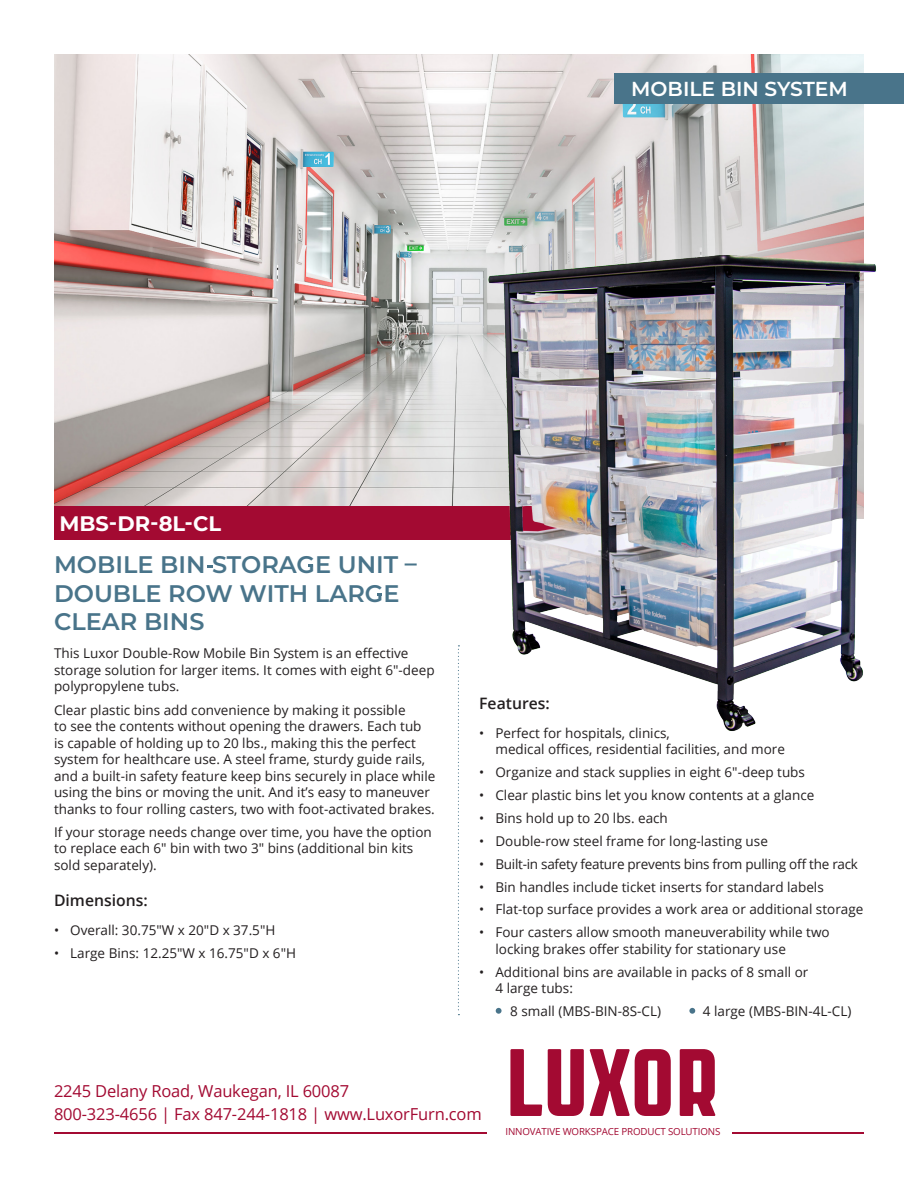
<style>
.page{position:relative;width:918px;height:1188px;background:#fff}
.page>*{position:absolute;margin:0;border:0;box-sizing:border-box;transform-origin:0 0}
.Cover_Headline_-_Col{font:600 24px/28.5px "Montserrat";color:#49748a}
.Small_Headline_cover{font:700 21px "Montserrat";color:#fff}
.Category_Bar_Headlin{font:600 20.25px "Montserrat";color:#fff}
.Footer_Contact_info{font:16.5px "Open Sans";letter-spacing:-.01em;color:#a30a32}
.Description_Text{font:600 15.75px "Open Sans";color:#231f20}
.Description_Text-2{font:13.5px/16.5px "Open Sans";color:#231f20}
.Description_Text-3{font:13.5px "Open Sans";letter-spacing:-.02em;color:#231f20}
.t1{font:9.75px "Open Sans";letter-spacing:-.015em;color:#a30a32}
</style>
<div class="page">
<img style="left:54px;top:54px;width:810px;height:452px">
<svg style="left:458px;top:755px;width:1px;height:260px"></svg>
<div style="left:54px;top:506px;width:673px;height:33px;background:#a30a32"></div>
<svg style="left:510px;top:1049px;width:32px;height:67px"></svg>
<svg style="left:548px;top:1049px;width:36px;height:67px"></svg>
<svg style="left:590px;top:1049px;width:81px;height:67px"></svg>
<svg style="left:680px;top:1049px;width:36px;height:67px"></svg>
<hr style="left:54px;top:1133px;width:432px;height:1px;background:#a30a32">
<hr style="left:732px;top:1133px;width:132px;height:1px;background:#a30a32">
<svg style="left:207px;top:565px;width:6px;height:3px"></svg>
<div style="left:614px;top:73px;width:290px;height:31px;background:#49748a"></div>
<svg style="left:496px;top:1008px;width:6px;height:6px"></svg>
<svg style="left:689px;top:1008px;width:6px;height:6px"></svg>
<img style="left:447px;top:219px;width:429px;height:536px">
<svg style="left:377px;top:593px;width:5px;height:3px"></svg>
<p class="Category_Bar_Headlin" style="left:631px;top:74px;width:218px">MOBILE BIN SYSTEM</p>
<p class="Small_Headline_cover" style="left:59px;top:508px;width:163px">MBS-DR-8L-CL</p>
<p class="Cover_Headline_-_Col" style="left:54px;top:550px;width:364px">MOBILE BIN STORAGE UNIT –<br>DOUBLE ROW WITH LARGE<br>CLEAR BINS</p>
<p class="Description_Text-2" style="left:54px;top:645px;width:382px">This Luxor Double-Row Mobile Bin System is an effective storage solution for larger items. It comes with eight 6"-deep polypropylene tubs.</p>
<p class="Description_Text-2" style="left:54px;top:701px;width:383px">Clear plastic bins add convenience by making it possible<br>to see the contents without opening the drawers. Each tub<br>is capable of holding up to 20 lbs., making this the perfect system for healthcare use. A steel frame, sturdy guide rails, and a built-in safety feature keep bins securely in place while using the bins or moving the unit. And it’s easy to maneuver thanks to four rolling casters, two with foot-activated brakes.</p>
<p class="Description_Text-2" style="left:54px;top:823px;width:379px">If your storage needs change over time, you have the option to replace each 6" bin with two 3" bins (additional bin kits sold separately).</p>
<p class="Description_Text" style="left:54px;top:889px;width:95px">Dimensions:</p>
<p class="Description_Text-2" style="left:54px;top:921px;width:223px">• Overall: 30.75"W x 20"D x 37.5"H</p>
<p class="Description_Text-2" style="left:54px;top:944px;width:244px">• Large Bins: 12.25"W x 16.75"D x 6"H</p>
<p class="Description_Text" style="left:479px;top:692px;width:72px">Features:</p>
<p class="Description_Text-2" style="left:495px;top:724px;width:291px;text-indent:-16px">• Perfect for hospitals, clinics,<br>medical offices, residential facilities, and more</p>
<p class="Description_Text-2" style="left:479px;top:763px;width:327px">• Organize and stack supplies in eight 6"-deep tubs</p>
<p class="Description_Text-2" style="left:479px;top:786px;width:337px">• Clear plastic bins let you know contents at a glance</p>
<p class="Description_Text-2" style="left:479px;top:809px;width:190px">• Bins hold up to 20 lbs. each</p>
<p class="Description_Text-2" style="left:479px;top:832px;width:290px">• Double-row steel frame for long-lasting use</p>
<p class="Description_Text-3" style="left:479px;top:854px;width:380px">• Built-in safety feature prevents bins from pulling off the rack</p>
<p class="Description_Text-2" style="left:479px;top:878px;width:346px">• Bin handles include ticket inserts for standard labels</p>
<p class="Description_Text-2" style="left:479px;top:901px;width:386px">• Flat-top surface provides a work area or additional storage</p>
<p class="Description_Text-2" style="left:495px;top:924px;width:336px;text-indent:-16px">• Four casters allow smooth maneuverability while two locking brakes offer stability for stationary use</p>
<p class="Description_Text-2" style="left:495px;top:963px;width:314px;text-indent:-16px">• Additional bins are available in packs of 8 small or<br>4 large tubs:</p>
<p class="Description_Text-2" style="left:510px;top:1003px;width:152px">8 small (MBS-BIN-8S-CL)</p>
<p class="Description_Text-2" style="left:703px;top:1003px;width:150px">4 large (MBS-BIN-4L-CL)</p>
<p class="Footer_Contact_info" style="left:54px;top:1080px;width:297px">2245 Delany Road, Waukegan, IL 60087</p>
<p class="Footer_Contact_info" style="left:54px;top:1102px;width:429px">800-323-4656 | Fax 847-244-1818 | www.LuxorFurn.com</p>
<p class="t1" style="left:506px;top:1125px;width:216px">INNOVATIVE WORKSPACE PRODUCT SOLUTIONS</p>
</div>
